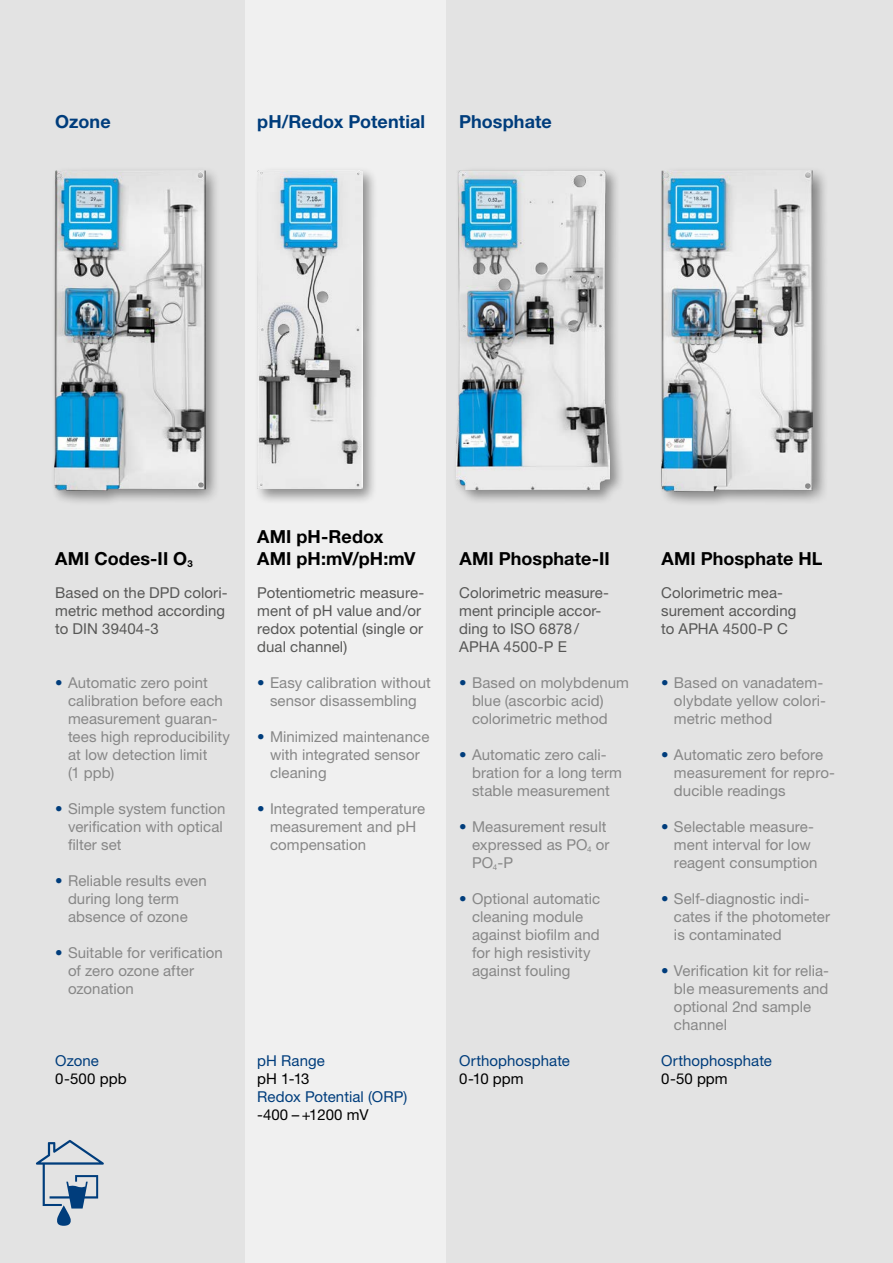
<style>
.page{position:relative;width:893px;height:1263px;background:#f0f0f0}
.page>*{position:absolute;margin:0;border:0;box-sizing:border-box;transform-origin:0 0}
.t1{font:700 18px/21.6px "Helvetica Neue LT Std";letter-spacing:.005em;color:#000}
.t2{font:700 18px "Helvetica Neue LT Std";letter-spacing:.005em;color:#003d7c}
.t3{font:15px/18px "Helvetica Neue LT Std";letter-spacing:.005em;color:#878787}
.t4{font:15px/18px "Helvetica Neue LT Std";letter-spacing:.005em;color:#575756}
.t5{font:15px "Helvetica Neue LT Std";letter-spacing:.005em;color:#003d7c}
.t6{font:15px "Helvetica Neue LT Std";color:#000}
.s1{color:#003d7c}
</style>
<div class="page">
<div style="left:0;top:0;width:244px;height:1263px;background:#e3e3e3"></div>
<div style="left:446px;top:0;width:447px;height:1263px;background:#e3e3e3"></div>
<svg style="left:36px;top:1140px;width:68px;height:86px"></svg>
<div style="left:253px;top:166px;width:125px;height:338px;background:#000;opacity:.4"></div>
<img style="left:257px;top:170px;width:106px;height:319px">
<div style="left:51px;top:166px;width:169px;height:340px;background:#000;opacity:.4"></div>
<img style="left:54px;top:170px;width:152px;height:321px">
<div style="left:452px;top:166px;width:173px;height:339px;background:#000;opacity:.4"></div>
<img style="left:456px;top:170px;width:153px;height:319px">
<div style="left:659px;top:166px;width:169px;height:340px;background:#000;opacity:.4"></div>
<img style="left:662px;top:170px;width:151px;height:321px">
<p class="t2" style="left:55px;top:110px;width:57px">Ozone</p>
<p class="t2" style="left:257px;top:110px;width:170px">pH/Redox Potential</p>
<p class="t2" style="left:459px;top:110px;width:94px">Phosphate</p>
<p class="t1" style="left:55px;top:547px;width:139px">AMI Codes-II O<sub>3</sub></p>
<p class="t4" style="left:55px;top:583px;width:174px">Based on the DPD colori&shy;metric method according to DIN 39404-3</p>
<p class="t3" style="left:68px;top:673px;width:164px;text-indent:-13px"><span class="s1">•</span> Automatic zero point calibration before each measurement guaran&shy;tees high reproducibility at low detection limit<br>(1 ppb)</p>
<p class="t3" style="left:68px;top:799px;width:159px;text-indent:-13px"><span class="s1">•</span> Simple system function verification with optical filter set</p>
<p class="t3" style="left:68px;top:871px;width:140px;text-indent:-13px"><span class="s1">•</span> Reliable results even during long term absence of ozone</p>
<p class="t3" style="left:68px;top:943px;width:156px;text-indent:-13px"><span class="s1">•</span> Suitable for verification of zero ozone after ozonation</p>
<p class="t5" style="left:55px;top:1051px;width:45px">Ozone</p>
<p class="t6" style="left:55px;top:1069px;width:73px">0-500 ppb</p>
<p class="t1" style="left:257px;top:525px;width:160px">AMI pH-Redox<br>AMI pH:mV/pH:mV</p>
<p class="t4" style="left:257px;top:583px;width:169px">Potentiometric measure&shy;ment of pH value and/or redox potential (single or dual channel)</p>
<p class="t3" style="left:257px;top:673px;width:175px;text-align:center"><span class="s1">•</span> Easy calibration without sensor disassembling</p>
<p class="t3" style="left:270px;top:727px;width:161px;text-indent:-13px"><span class="s1">•</span> Minimized maintenance with integrated sensor cleaning</p>
<p class="t3" style="left:270px;top:799px;width:157px;text-indent:-13px"><span class="s1">•</span> Integrated temperature measurement and pH compensation</p>
<p class="t5" style="left:257px;top:1051px;width:69px">pH Range</p>
<p class="t6" style="left:257px;top:1069px;width:54px">pH 1-13</p>
<p class="t5" style="left:257px;top:1087px;width:152px">Redox Potential (ORP)</p>
<p class="t6" style="left:257px;top:1105px;width:113px">-400 – +1200 mV</p>
<p class="t1" style="left:460px;top:547px;width:152px">AMI Phosphate-II</p>
<p class="t4" style="left:459px;top:583px;width:151px">Colorimetric measure&shy;ment principle accor&shy;ding to ISO 6878/<br>APHA 4500-P E</p>
<p class="t3" style="left:472px;top:673px;width:158px;text-indent:-13px"><span class="s1">•</span> Based on molybdenum blue (ascorbic acid) colorimetric method</p>
<p class="t3" style="left:472px;top:745px;width:152px;text-indent:-13px"><span class="s1">•</span> Automatic zero cali&shy;bration for a long term stable measurement</p>
<p class="t3" style="left:472px;top:817px;width:139px;text-indent:-13px"><span class="s1">•</span> Measurement result expressed as PO<sub>4</sub> or<br>PO<sub>4</sub>-P</p>
<p class="t3" style="left:472px;top:889px;width:130px;text-indent:-13px"><span class="s1">•</span> Optional automatic cleaning module against biofilm and for high resistivity against fouling</p>
<p class="t5" style="left:459px;top:1051px;width:112px">Orthophosphate</p>
<p class="t6" style="left:459px;top:1069px;width:66px">0-10 ppm</p>
<p class="t1" style="left:662px;top:547px;width:162px">AMI Phosphate HL</p>
<p class="t4" style="left:661px;top:583px;width:137px">Colorimetric mea&shy;surement according to APHA 4500-P C</p>
<p class="t3" style="left:674px;top:673px;width:154px;text-indent:-13px"><span class="s1">•</span> Based on vanadatem&shy;olybdate yellow colori&shy;metric method</p>
<p class="t3" style="left:674px;top:745px;width:163px;text-indent:-13px"><span class="s1">•</span> Automatic zero before measurement for repro&shy;ducible readings</p>
<p class="t3" style="left:674px;top:817px;width:145px;text-indent:-13px"><span class="s1">•</span> Selectable measure&shy;ment interval for low reagent consumption</p>
<p class="t3" style="left:674px;top:889px;width:158px;text-indent:-13px"><span class="s1">•</span> Self-diagnostic indi&shy;cates if the photometer is contaminated</p>
<p class="t3" style="left:674px;top:961px;width:157px;text-indent:-13px"><span class="s1">•</span> Verification kit for relia&shy;ble measurements and optional 2nd sample channel</p>
<p class="t5" style="left:661px;top:1051px;width:112px">Orthophosphate</p>
<p class="t6" style="left:661px;top:1069px;width:68px">0-50 ppm</p>
</div>
